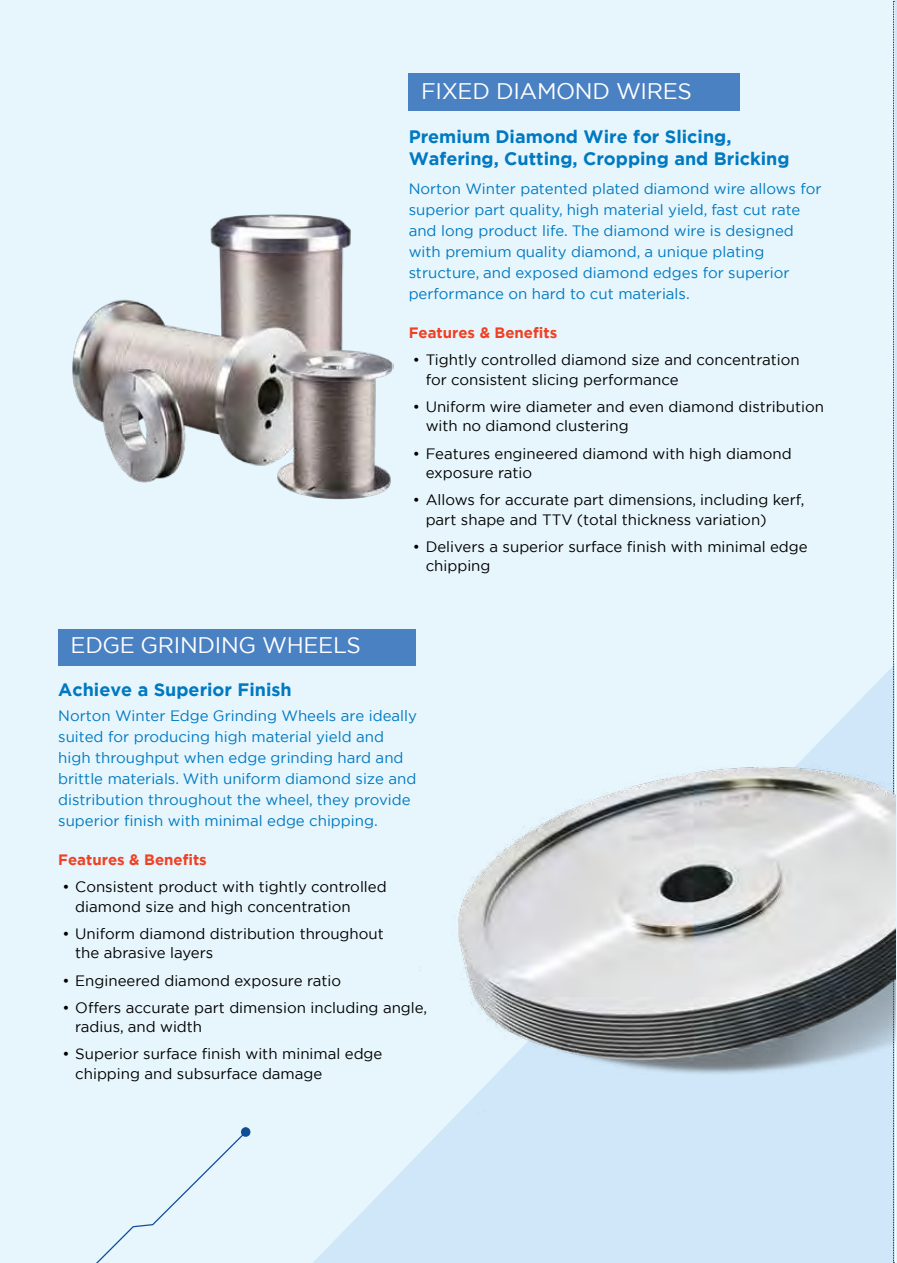
<style>
.page{position:relative;width:897px;height:1263px;background:#fff}
.page>*{position:absolute;margin:0;border:0;box-sizing:border-box;transform-origin:0 0}
.t1{font:22.5px "Gotham";letter-spacing:-.015em;color:#fff}
.t2{font:700 18px/22.5px "Gotham";color:#0079c1}
.t3{font:15px/19.5px "Gotham";color:#000}
.t4{font:15px/21px "Gotham";color:#0079c1}
.t5{font:700 15px "Gotham";color:#ef4123}
</style>
<div class="page">
<div style="left:2px;top:0;width:893px;height:1263px;background:#e7f6fd"></div>
<svg style="left:312px;top:664px;width:581px;height:599px"></svg>
<hr style="left:0;top:0;width:3px;height:1263px;background:#e7f6fd">
<svg style="left:96px;top:1127px;width:155px;height:136px"></svg>
<img style="left:72px;top:214px;width:321px;height:285px">
<img style="left:419px;top:721px;width:474px;height:395px">
<div style="left:409px;top:74px;width:331px;height:37px;background:#4a81c2"></div>
<div style="left:58px;top:629px;width:357px;height:36px;background:#4a81c2"></div>
<svg style="left:893px;top:0;width:4px;height:1263px"></svg>
<h1 class="t1" style="left:421px;top:77px;width:272px">FIXED DIAMOND WIRES</h1>
<p class="t2" style="left:409px;top:125px;width:382px">Premium Diamond Wire for Slicing,<br>Wafering, Cutting, Cropping and Bricking</p>
<p class="t4" style="left:409px;top:178px;width:414px">Norton Winter patented plated diamond wire allows for superior part quality, high material yield, fast cut rate and long product life. The diamond wire is designed with premium quality diamond, a unique plating structure, and exposed diamond edges for superior performance on hard to cut materials.</p>
<p class="t5" style="left:409px;top:324px;width:150px">Features &amp; Benefits</p>
<p class="t3" style="left:426px;top:350px;width:375px;text-indent:-13px">• Tightly controlled diamond size and concentration for consistent slicing performance</p>
<p class="t3" style="left:426px;top:397px;width:400px;text-indent:-13px">• Uniform wire diameter and even diamond distribution with no diamond clustering</p>
<p class="t3" style="left:426px;top:443px;width:368px;text-indent:-13px">• Features engineered diamond with high diamond exposure ratio</p>
<p class="t3" style="left:426px;top:490px;width:380px;text-indent:-13px">• Allows for accurate part dimensions, including kerf, part shape and TTV (total thickness variation)</p>
<p class="t3" style="left:426px;top:537px;width:383px;text-indent:-13px">• Delivers a superior surface finish with minimal edge chipping</p>
<h1 class="t1" style="left:71px;top:631px;width:292px">EDGE GRINDING WHEELS</h1>
<p class="t2" style="left:58px;top:677px;width:235px">Achieve a Superior Finish</p>
<p class="t4" style="left:58px;top:705px;width:360px">Norton Winter Edge Grinding Wheels are ideally suited for producing high material yield and high throughput when edge grinding hard and brittle materials. With uniform diamond size and distribution throughout the wheel, they provide superior finish with minimal edge chipping.</p>
<p class="t5" style="left:58px;top:851px;width:150px">Features &amp; Benefits</p>
<p class="t3" style="left:75px;top:877px;width:313px;text-indent:-13px">• Consistent product with tightly controlled diamond size and high concentration</p>
<p class="t3" style="left:75px;top:923px;width:310px;text-indent:-13px">• Uniform diamond distribution throughout the abrasive layers</p>
<p class="t3" style="left:62px;top:970px;width:280px">• Engineered diamond exposure ratio</p>
<p class="t3" style="left:75px;top:997px;width:353px;text-indent:-13px">• Offers accurate part dimension including angle, radius, and width</p>
<p class="t3" style="left:75px;top:1044px;width:309px;text-indent:-13px">• Superior surface finish with minimal edge chipping and subsurface damage</p>
</div>
